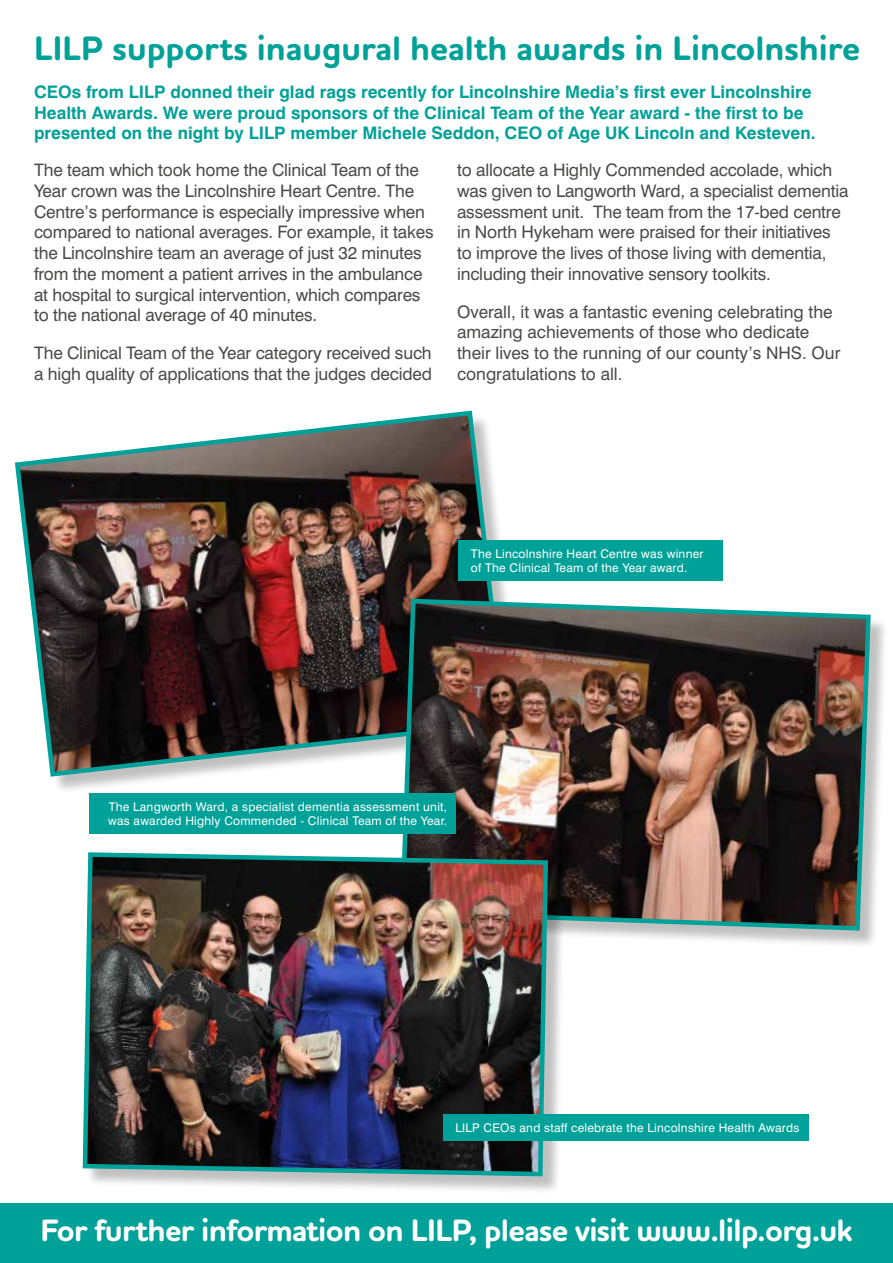
<style>
.page{position:relative;width:893px;height:1263px;background:#fff}
.page>*{position:absolute;margin:0;border:0;box-sizing:border-box;transform-origin:0 0}
.t1{font:700 34.5px "Houschka Rounded";color:#00a198}
.t2{font:700 31.5px "Houschka Rounded";letter-spacing:-.02em;color:#fff}
.t3{font:17.25px/20.7px "Swiss 721 BT";letter-spacing:-.01em;color:#4a4a49}
.t4{font:700 17.25px/20.7px "Swiss 721 BT";color:#00a198}
.t5{font:12px/14.4px "Swiss 721 BT";letter-spacing:.02em;color:#fff}
</style>
<div class="page">
<div style="left:18px;top:413px;width:508px;height:382px;background:#000;opacity:.25"></div>
<img style="left:15px;top:410px;width:495px;height:369px">
<div style="left:458px;top:540px;width:265px;height:41px;background:#00a198"></div>
<div style="left:403px;top:601px;width:486px;height:348px;background:#000;opacity:.25"></div>
<img style="left:398px;top:596px;width:475px;height:337px">
<div style="left:0;top:1203px;width:893px;height:60px;background:#00a198"></div>
<div style="left:85px;top:855px;width:482px;height:340px;background:#000;opacity:.25"></div>
<img style="left:82px;top:850px;width:468px;height:329px">
<div style="left:443px;top:1114px;width:365px;height:26px;background:#00a198"></div>
<div style="left:89px;top:793px;width:367px;height:40px;background:#00a198"></div>
<h1 class="t1" style="left:34px;top:26px;width:828px">LILP supports inaugural health awards in Lincolnshire</h1>
<p class="t4" style="left:34px;top:81px;width:783px">CEOs from LILP donned their glad rags recently for Lincolnshire Media’s first ever Lincolnshire<br>Health Awards. We were proud sponsors of the Clinical Team of the Year award - the first to be presented on the night by LILP member Michele Seddon, CEO of Age UK Lincoln and Kesteven.</p>
<p class="t3" style="left:34px;top:160px;width:401px">The team which took home the Clinical Team of the Year crown was the Lincolnshire Heart Centre. The Centre’s performance is especially impressive when compared to national averages. For example, it takes the Lincolnshire team an average of just 32 minutes from the moment a patient arrives in the ambulance at hospital to surgical intervention, which compares to the national average of 40 minutes.</p>
<p class="t3" style="left:34px;top:342px;width:399px">The Clinical Team of the Year category received such a high quality of applications that the judges decided</p>
<p class="t3" style="left:457px;top:160px;width:393px">to allocate a Highly Commended accolade, which was given to Langworth Ward, a specialist dementia assessment unit. The team from the 17-bed centre in North Hykeham were praised for their initiatives to improve the lives of those living with dementia, including their innovative sensory toolkits.</p>
<p class="t3" style="left:457px;top:301px;width:385px">Overall, it was a fantastic evening celebrating the amazing achievements of those who dedicate their lives to the running of our county’s NHS. Our congratulations to all.</p>
<p class="t5" style="left:471px;top:546px;width:234px">The Lincolnshire Heart Centre was winner of The Clinical Team of the Year award.</p>
<p class="t5" style="left:108px;top:799px;width:340px">The Langworth Ward, a specialist dementia assessment unit, was awarded Highly Commended - Clinical Team of the Year.</p>
<p class="t5" style="left:456px;top:1120px;width:345px">LILP CEOs and staff celebrate the Lincolnshire Health Awards</p>
<h2 class="t2" style="left:41px;top:1210px;width:813px">For further information on LILP, please visit www.lilp.org.uk</h2>
</div>
